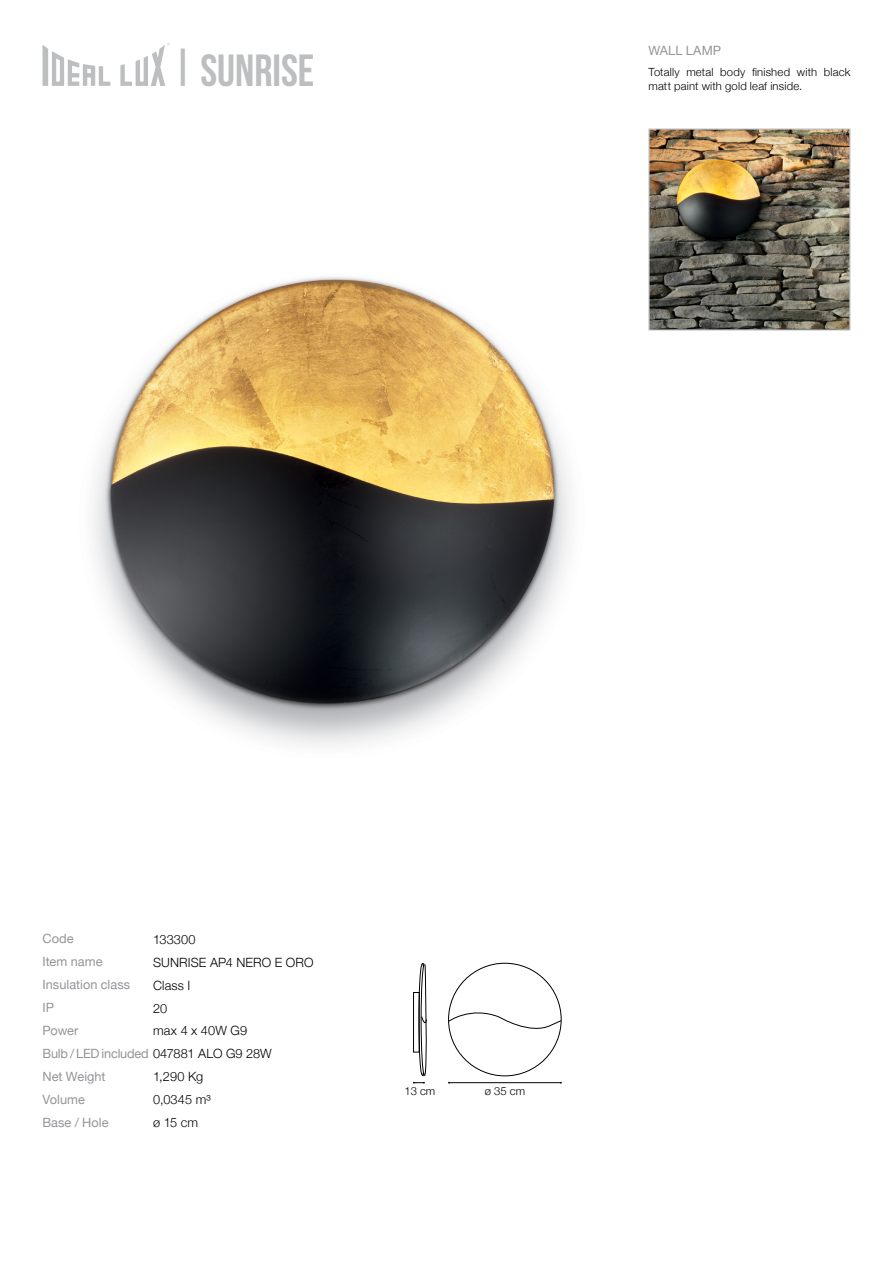
<style>
.page{position:relative;width:893px;height:1263px;background:#fff}
.page>*{position:absolute;margin:0;border:0;box-sizing:border-box;transform-origin:0 0}
.t1{font:45px "Bebas Neue";color:#bcbec0}
.t2{font:300 12.75px/23px "Helvetica Neue";letter-spacing:.01em;color:#000}
.t3{font:12.75px/23px "Helvetica Neue";color:#939598}
.t4{font:12.75px/22.8px "Helvetica Neue";letter-spacing:-.02em;color:#939598}
.t5{font:300 11.25px/13.5px "Helvetica Neue";letter-spacing:.02em;color:#000}
.s1{font-weight:300;color:#000}
</style>
<div class="page">
<svg style="left:43px;top:43px;width:127px;height:43px"></svg>
<img style="left:93px;top:277px;width:477px;height:468px">
<img style="left:650px;top:131px;width:198px;height:197px">
<div style="left:648px;top:129px;width:202px;height:201px;border:1px solid #bcbec0"></div>
<hr style="left:449px;top:1082px;width:112px;height:1px;background:#000">
<svg style="left:413px;top:1082px;width:12px;height:1px"></svg>
<svg style="left:448px;top:1006px;width:113px;height:30px"></svg>
<div style="left:413px;top:992px;width:6px;height:60px;border:1px solid #000"></div>
<svg style="left:419px;top:963px;width:8px;height:113px"></svg>
<h1 class="t1" style="left:171px;top:43px;width:24px">|</h1>
<h1 class="t1" style="left:200px;top:46px;width:115px">SUNRISE</h1>
<p class="t3" style="left:648px;top:38px;width:74px">WALL LAMP</p>
<p class="t5" style="left:648px;top:65px;width:203px">Totally metal body finished with black matt paint with gold leaf inside.</p>
<p class="t3" style="left:43px;top:926px;width:89px">Code<br>Item name<br>Insulation class</p>
<p class="t3" style="left:43px;top:995px;width:13px">IP</p>
<p class="t2" style="left:153px;top:927px;width:44px">133300</p>
<p class="t2" style="left:153px;top:950px;width:162px">SUNRISE AP4 NERO E ORO<br>Class I</p>
<p class="t2" style="left:153px;top:996px;width:16px">20</p>
<p class="t2" style="left:153px;top:1018px;width:96px">max 4 x 40W G9</p>
<p class="t4" style="left:42px;top:1018px;width:231px">Power<br>Bulb / LED included <span class="s1">047881 ALO G9 28W</span></p>
<p class="t3" style="left:42px;top:1064px;width:65px">Net Weight</p>
<p class="t3" style="left:42px;top:1087px;width:68px">Volume<br>Base / Hole</p>
<p class="t2" style="left:153px;top:1064px;width:52px">1,290 Kg</p>
<p class="t2" style="left:153px;top:1087px;width:59px">0,0345 m³ ø 15 cm</p>
<p class="t5" style="left:404px;top:1084px;width:32px">13 cm</p>
<p class="t5" style="left:485px;top:1084px;width:42px">ø 35 cm</p>
</div>
